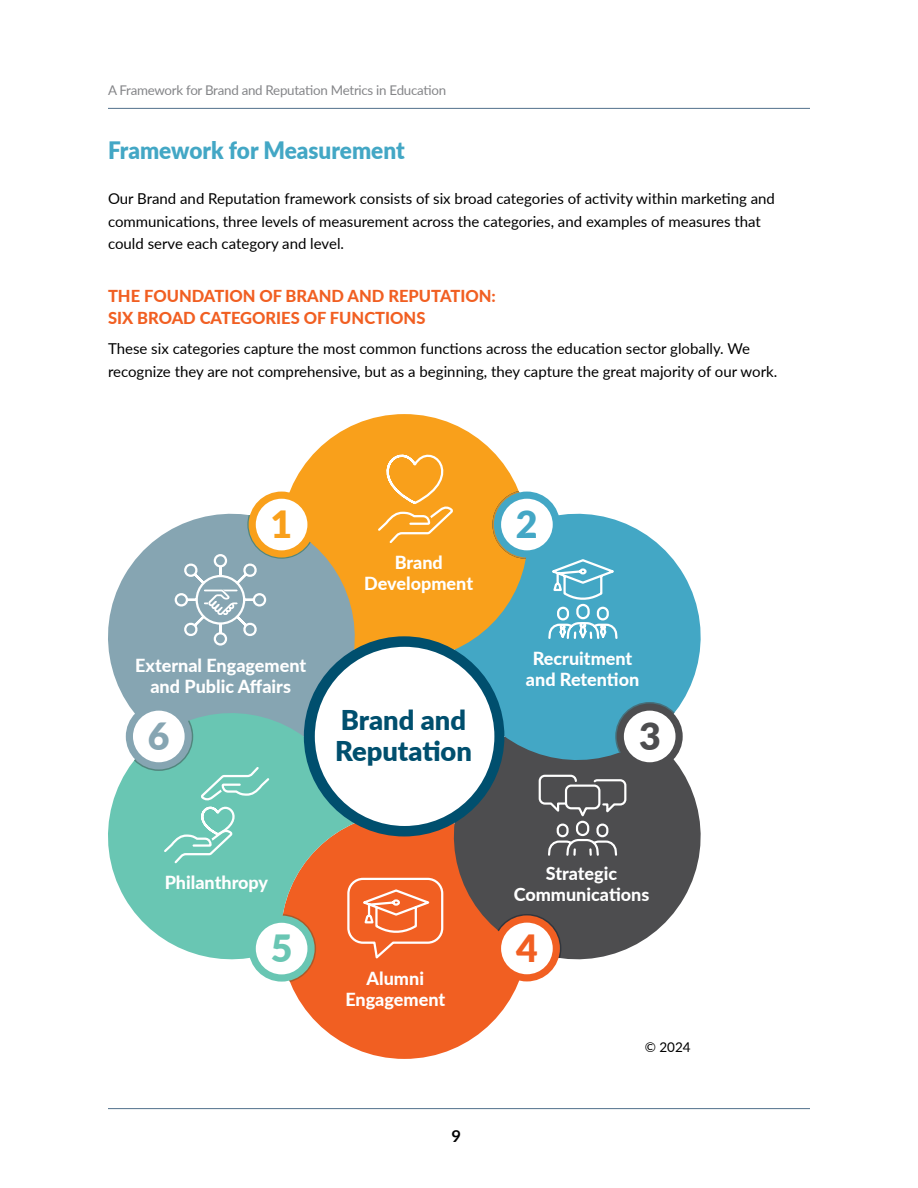
<style>
.page{position:relative;width:918px;height:1188px;background:#fff}
.page>*{position:absolute;margin:0;border:0;box-sizing:border-box;transform-origin:0 0}
.t1{font:900 37.5px "Lato";color:#f9a01b}
.t2{font:900 37.5px "Lato";color:#43a7c5}
.t3{font:900 37.5px "Lato";color:#86a5b2}
.t4{font:900 37.5px "Lato";color:#4d4d4f}
.t5{font:900 37.5px "Lato";color:#69c6b3}
.t6{font:900 37.5px "Lato";color:#f15f22}
.t7{font:900 27.3px/30.3px "Lato";color:#004f6e}
.t8{font:900 24px "Lato";color:#43a7c5;scale:.94 1}
.t9{font:800 18px/21px "Lato";color:#fff;text-align:center}
.t10{font:800 16.5px/22.5px "Lato";color:#f15f22}
.t11{font:700 16.5px "Lato";color:#000}
.t12{font:15px/22.5px "Lato";color:#000}
.t13{font:13.5px "Lato";color:#000}
.t14{font:13.35px "Lato";letter-spacing:-.02em;color:#848588}
</style>
<div class="page">
<div style="left:281px;top:813px;width:247px;height:246px;background:#f15f22;border-radius:50%"></div>
<svg style="left:436px;top:778px;width:265px;height:199px;fill:#4d4d4f"></svg>
<svg style="left:498px;top:914px;width:63px;height:44px"></svg>
<svg style="left:454px;top:496px;width:247px;height:282px;fill:#43a7c5"></svg>
<svg style="left:615px;top:702px;width:60px;height:51px"></svg>
<div style="left:281px;top:414px;width:247px;height:246px;background:#f9a01b;border-radius:50%"></div>
<svg style="left:108px;top:496px;width:261px;height:200px;fill:#86a5b2"></svg>
<svg style="left:108px;top:696px;width:246px;height:278px"></svg>
<div style="left:249px;top:492px;width:66px;height:66px;background:#f9a01b;border-radius:50%"></div>
<div style="left:256px;top:499px;width:51px;height:51px;background:#fff;border-radius:50%"></div>
<div style="left:617px;top:703px;width:66px;height:66px;background:#4d4d4f;border-radius:50%"></div>
<div style="left:624px;top:711px;width:52px;height:51px;background:#fff;border-radius:50%"></div>
<div style="left:494px;top:915px;width:66px;height:66px;background:#f15f22;border-radius:50%"></div>
<div style="left:501px;top:923px;width:52px;height:51px;background:#fff;border-radius:50%"></div>
<svg style="left:281px;top:914px;width:35px;height:68px"></svg>
<div style="left:249px;top:916px;width:66px;height:66px;background:#69c6b3;border-radius:50%"></div>
<div style="left:256px;top:923px;width:51px;height:51px;background:#fff;border-radius:50%"></div>
<div style="left:126px;top:703px;width:66px;height:66px;background:#86a5b2;border-radius:50%"></div>
<div style="left:133px;top:711px;width:52px;height:51px;background:#fff;border-radius:50%"></div>
<svg style="left:492px;top:491px;width:36px;height:68px"></svg>
<div style="left:494px;top:492px;width:66px;height:66px;background:#43a7c5;border-radius:50%"></div>
<div style="left:501px;top:499px;width:52px;height:51px;background:#fff;border-radius:50%"></div>
<svg style="left:538px;top:774px;width:90px;height:83px;background:#686869"></svg>
<svg style="left:346px;top:877px;width:98px;height:85px"></svg>
<svg style="left:174px;top:515px;width:137px;height:132px"></svg>
<svg style="left:362px;top:454px;width:91px;height:132px"></svg>
<svg style="left:134px;top:720px;width:137px;height:188px;background:#79caba"></svg>
<svg style="left:547px;top:558px;width:72px;height:82px;background:#6cbad1"></svg>
<div style="left:304px;top:636px;width:200px;height:200px;background:#004f6e;border-radius:50%"></div>
<div style="left:315px;top:647px;width:179px;height:179px;background:#fff;border-radius:50%"></div>
<hr style="left:108px;top:108px;width:702px;height:1px;background:#51708b">
<hr style="left:108px;top:1108px;width:702px;height:1px;background:#51708b">
<p class="t14" style="left:108px;top:81px;width:340px">A Framework for Brand and Reputation Metrics in Education</p>
<h3 class="t8" style="left:108px;top:132px;width:317px">Framework for Measurement</h3>
<p class="t12" style="left:108px;top:187px;width:669px">Our Brand and Reputation framework consists of six broad categories of activity within marketing and communications, three levels of measurement across the categories, and examples of measures that could serve each category and level.</p>
<p class="t10" style="left:108px;top:284px;width:389px">THE FOUNDATION OF BRAND AND REPUTATION:<br>SIX BROAD CATEGORIES OF FUNCTIONS</p>
<p class="t12" style="left:108px;top:337px;width:671px">These six categories capture the most common functions across the education sector globally. We recognize they are not comprehensive, but as a beginning, they capture the great majority of our work.</p>
<h1 class="t1" style="left:271px;top:496px;width:23px">1</h1>
<p class="t9" style="left:135px;top:654px;width:173px">External Engagement and Public Affairs</p>
<p class="t9" style="left:364px;top:551px;width:110px">Brand<br>Development</p>
<h1 class="t2" style="left:516px;top:496px;width:23px">2</h1>
<p class="t9" style="left:526px;top:647px;width:115px">Recruitment and Retention</p>
<h2 class="t7" style="left:335px;top:704px;width:138px">Brand and<br>Reputation</h2>
<h1 class="t3" style="left:148px;top:708px;width:23px">6</h1>
<h1 class="t4" style="left:639px;top:708px;width:23px">3</h1>
<p class="t9" style="left:165px;top:871px;width:105px">Philanthropy</p>
<p class="t9" style="left:514px;top:862px;width:137px">Strategic<br>Communications</p>
<h1 class="t5" style="left:271px;top:920px;width:23px">5</h1>
<h1 class="t6" style="left:516px;top:920px;width:23px">4</h1>
<p class="t9" style="left:345px;top:967px;width:101px">Alumni<br>Engagement</p>
<p class="t11" style="left:452px;top:1124px;width:11px">9</p>
<p class="t13" style="left:645px;top:1037px;width:47px">© 2024</p>
</div>
